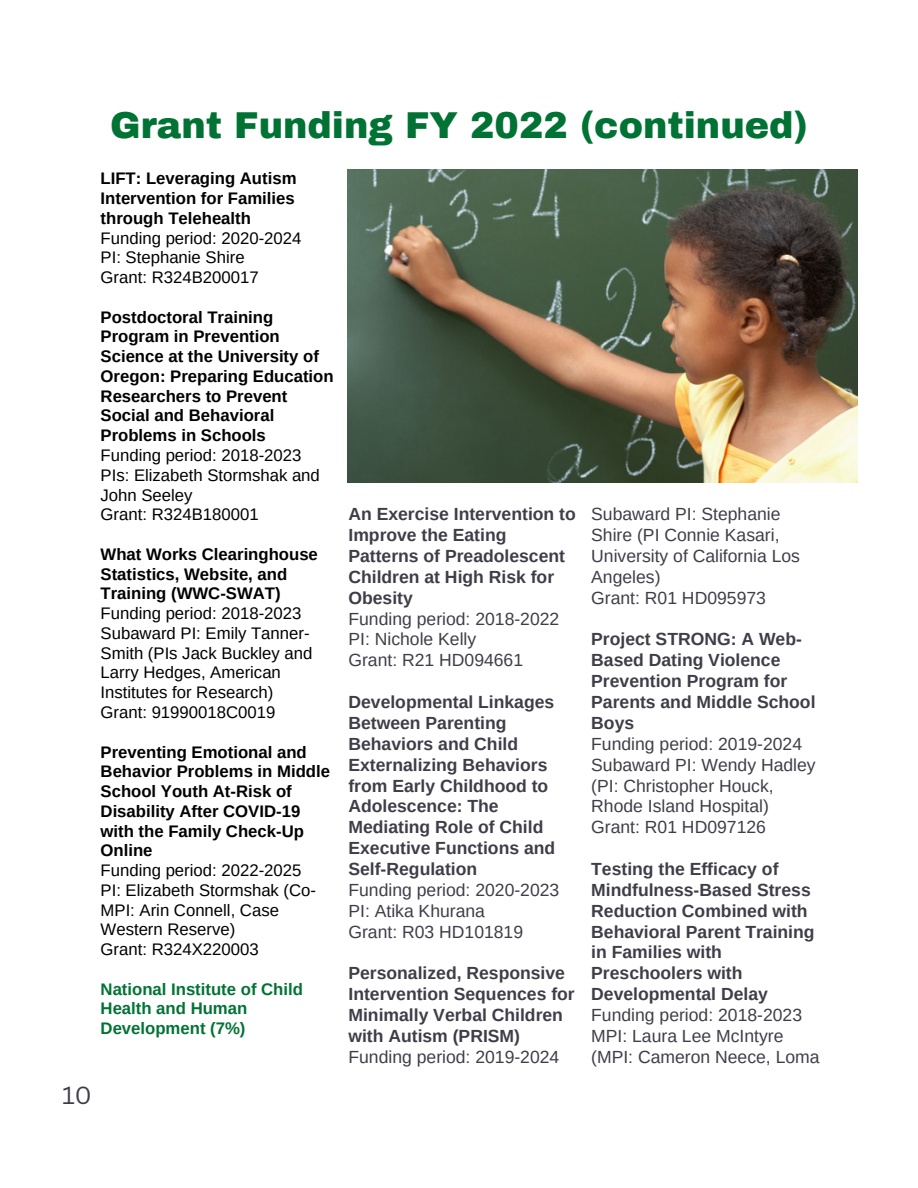
<style>
.page{position:relative;width:918px;height:1188px;background:#fff}
.page>*{position:absolute;margin:0;border:0;box-sizing:border-box;transform-origin:0 0}
.t1{font:900 36.6px "Archivo";color:#007334}
.t2{font:24.15px "Canva Sans";color:#403d48}
.t3{font:700 17.55px/20.9px "Arimo";color:#403d48}
.t4{font:17.55px/20.9px "Arimo";color:#403d48}
.t5{font:700 16.8px/19.8px "Arimo";color:#000}
.t6{font:16.8px/19.8px "Arimo";color:#000}
.t7{font:700 16.8px/19.8px "Arimo";color:#007334}
</style>
<div class="page">
<img style="left:347px;top:170px;width:511px;height:313px">
<h1 class="t1" style="left:110px;top:106px;width:699px">Grant Funding FY 2022 (continued)</h1>
<p class="t5" style="left:101px;top:169px;width:197px;text-align:justify">LIFT: Leveraging Autism Intervention for Families through Telehealth</p>
<p class="t6" style="left:101px;top:228px;width:202px">Funding period: 2020-2024<br>PI: Stephanie Shire<br>Grant: R324B200017</p>
<p class="t5" style="left:101px;top:307px;width:235px">Postdoctoral Training<br>Program in Prevention<br>Science at the University of<br>Oregon: Preparing Education<br>Researchers to Prevent<br>Social and Behavioral<br>Problems in Schools</p>
<p class="t6" style="left:101px;top:445px;width:221px">Funding period: 2018-2023<br>PIs: Elizabeth Stormshak and<br>John Seeley<br>Grant: R324B180001</p>
<p class="t5" style="left:101px;top:544px;width:219px">What Works Clearinghouse<br>Statistics, Website, and<br>Training (WWC-SWAT)</p>
<p class="t6" style="left:101px;top:603px;width:213px">Funding period: 2018-2023<br>Subaward PI: Emily Tanner-<br>Smith (PIs Jack Buckley and<br>Larry Hedges, American<br>Institutes for Research)<br>Grant: 91990018C0019</p>
<p class="t5" style="left:101px;top:742px;width:231px">Preventing Emotional and<br>Behavior Problems in Middle<br>School Youth At-Risk of<br>Disability After COVID-19 with the Family Check-Up<br>Online</p>
<p class="t6" style="left:101px;top:860px;width:217px">Funding period: 2022-2025<br>PI: Elizabeth Stormshak (Co-<br>MPI: Arin Connell, Case<br>Western Reserve)<br>Grant: R324X220003</p>
<p class="t7" style="left:101px;top:979px;width:204px">National Institute of Child<br>Health and Human<br>Development (7%)</p>
<h2 class="t2" style="left:62px;top:1079px;width:31px">10</h2>
<p class="t3" style="left:348px;top:504px;width:229px">An Exercise Intervention to<br>Improve the Eating<br>Patterns of Preadolescent<br>Children at High Risk for<br>Obesity</p>
<p class="t4" style="left:348px;top:608px;width:212px">Funding period: 2018-2022<br>PI: Nichole Kelly<br>Grant: R21 HD094661</p>
<p class="t3" style="left:348px;top:692px;width:208px">Developmental Linkages<br>Between Parenting<br>Behaviors and Child<br>Externalizing Behaviors from Early Childhood to<br>Adolescence: The<br>Mediating Role of Child<br>Executive Functions and<br>Self-Regulation</p>
<p class="t4" style="left:348px;top:879px;width:212px">Funding period: 2020-2023<br>PI: Atika Khurana<br>Grant: R03 HD101819</p>
<p class="t3" style="left:348px;top:963px;width:228px">Personalized, Responsive<br>Intervention Sequences for<br>Minimally Verbal Children with Autism (PRISM)</p>
<p class="t4" style="left:348px;top:1046px;width:212px">Funding period: 2019-2024</p>
<p class="t4" style="left:591px;top:504px;width:210px">Subaward PI: Stephanie<br>Shire (PI Connie Kasari,<br>University of California Los<br>Angeles)<br>Grant: R01 HD095973</p>
<p class="t3" style="left:591px;top:629px;width:226px">Project STRONG: A Web-<br>Based Dating Violence<br>Prevention Program for<br>Parents and Middle School<br>Boys</p>
<p class="t4" style="left:591px;top:733px;width:226px">Funding period: 2019-2024<br>Subaward PI: Wendy Hadley (PI: Christopher Houck,<br>Rhode Island Hospital)<br>Grant: R01 HD097126</p>
<p class="t3" style="left:591px;top:858px;width:225px">Testing the Efficacy of<br>Mindfulness-Based Stress<br>Reduction Combined with<br>Behavioral Parent Training in Families with<br>Preschoolers with<br>Developmental Delay</p>
<p class="t4" style="left:591px;top:1005px;width:230px">Funding period: 2018-2023<br>MPI: Laura Lee McIntyre (MPI: Cameron Neece, Loma</p>
</div>
